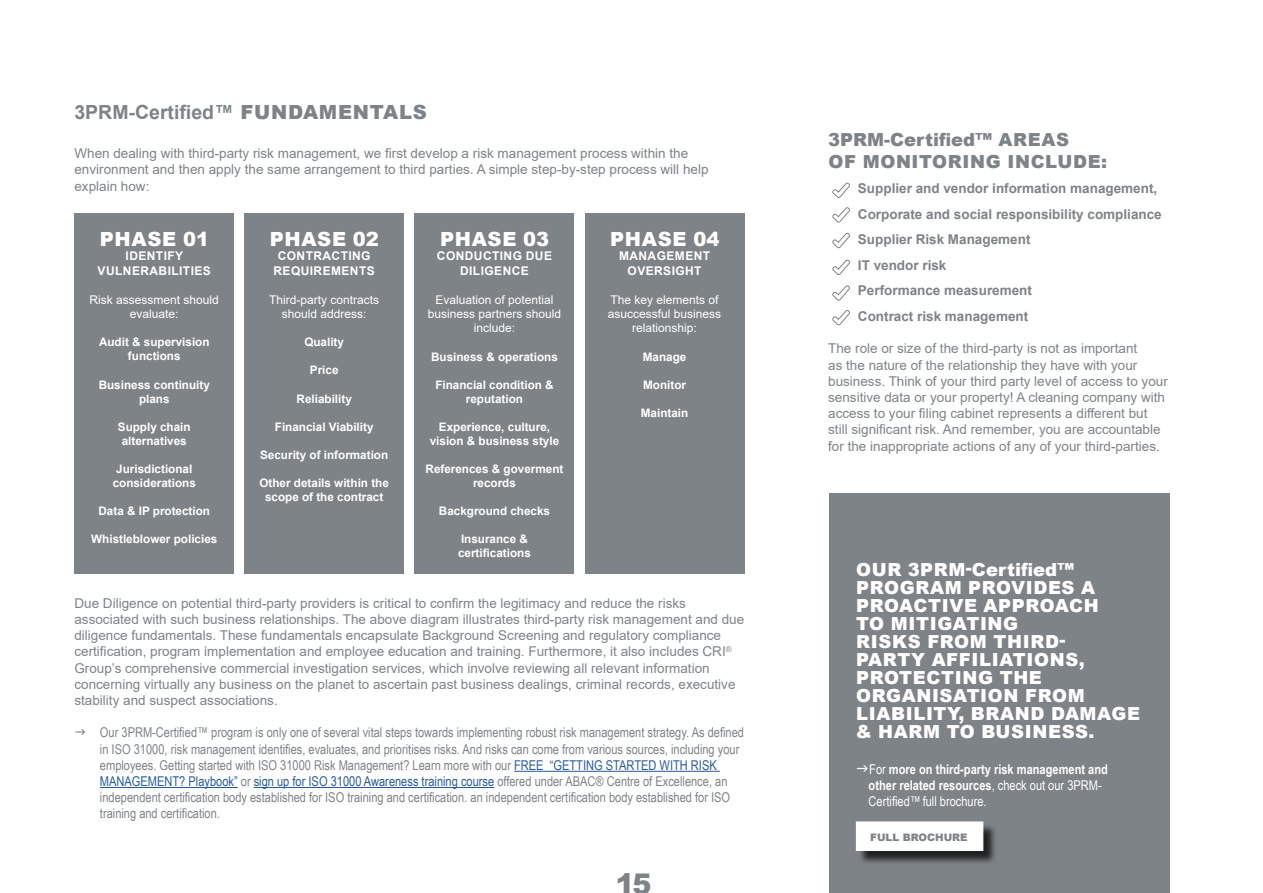
<style>
.page{position:relative;width:1263px;height:893px;background:#fff}
.page>*{position:absolute;margin:0;border:0;box-sizing:border-box;transform-origin:0 0}
.t1{font:900 28.5px "Arial";color:#7e8387}
.t2{font:900 19.5px "Arial";letter-spacing:.035em;color:#fff}
.t3{font:700 19.5px "Arial";color:#7e8387}
.t4{font:900 18px/18px "Arial";letter-spacing:.035em;color:#fff}
.t5{font:900 18px/21.6px "Arial";letter-spacing:.035em;color:#7e8387}
.t6{font:13.5px/16.2px "Arial";color:#7e8387}
.t7{font:13.5px/16.2px "Arial Narrow";color:#7e8387}
.t8{font:700 13.5px/25.5px "Arial";color:#7e8387}
.t9{font:700 13.5px/16.2px "Arial Narrow";color:#fff}
.t10{font:12px/14.4px "Arial";color:#fff;text-align:center}
.t11{font:700 12px/14.4px "Arial";letter-spacing:.035em;color:#fff;text-align:center}
.t12{font:700 11.7px/14.1px "Arial";color:#fff;text-align:center}
.t13{font:900 10.35px "Arial";color:#7e8387}
.s1{font-weight:900}
.s2{color:#275b9b}
.s3{font-weight:400}
</style>
<div class="page">
<div style="left:829px;top:493px;width:340px;height:400px;background:#7e8387"></div>
<div style="left:858px;top:823px;width:139px;height:42px;background:#000;opacity:.75"></div>
<div style="left:856px;top:821px;width:127px;height:30px;background:#fff;border:1px solid #fff"></div>
<div style="left:74px;top:214px;width:160px;height:360px;background:#7e8387"></div>
<div style="left:244px;top:214px;width:160px;height:360px;background:#7e8387"></div>
<div style="left:415px;top:214px;width:159px;height:360px;background:#7e8387"></div>
<div style="left:585px;top:214px;width:159px;height:360px;background:#7e8387"></div>
<hr style="left:514px;top:771px;width:206px;height:1px;background:#275b9b">
<hr style="left:100px;top:787px;width:138px;height:1px;background:#275b9b">
<hr style="left:254px;top:787px;width:240px;height:1px;background:#275b9b">
<svg style="left:832px;top:285px;width:18px;height:16px"></svg>
<svg style="left:832px;top:182px;width:18px;height:16px"></svg>
<svg style="left:832px;top:207px;width:18px;height:16px"></svg>
<svg style="left:832px;top:233px;width:18px;height:16px"></svg>
<svg style="left:832px;top:259px;width:18px;height:16px"></svg>
<svg style="left:832px;top:310px;width:18px;height:16px"></svg>
<h2 class="t3" style="left:74px;top:98px;width:354px">3PRM-Certified™ <span class="s1">FUNDAMENTALS</span></h2>
<p class="t6" style="left:74px;top:145px;width:636px">When dealing with third-party risk management, we first develop a risk management process within the environment and then apply the same arrangement to third parties. A simple step-by-step process will help explain how:</p>
<h2 class="t2" style="left:100px;top:225px;width:111px">PHASE 01</h2>
<p class="t11" style="left:98px;top:249px;width:115px">IDENTIFY<br>VULNERABILITIES</p>
<p class="t10" style="left:90px;top:292px;width:131px">Risk assessment should evaluate:</p>
<p class="t12" style="left:99px;top:335px;width:112px">Audit &amp; supervision functions</p>
<p class="t12" style="left:99px;top:377px;width:113px">Business continuity plans</p>
<p class="t12" style="left:118px;top:420px;width:74px">Supply chain alternatives</p>
<p class="t12" style="left:113px;top:462px;width:85px">Jurisdictional considerations</p>
<p class="t12" style="left:98px;top:504px;width:113px">Data &amp; IP protection</p>
<p class="t12" style="left:91px;top:532px;width:128px">Whistleblower policies</p>
<h2 class="t2" style="left:270px;top:225px;width:111px">PHASE 02</h2>
<p class="t11" style="left:273px;top:249px;width:103px">CONTRACTING<br>REQUIREMENTS</p>
<p class="t10" style="left:269px;top:292px;width:112px">Third-party contracts should address:</p>
<p class="t12" style="left:304px;top:335px;width:41px">Quality</p>
<p class="t12" style="left:310px;top:363px;width:30px">Price</p>
<p class="t12" style="left:297px;top:391px;width:57px">Reliability</p>
<p class="t12" style="left:275px;top:420px;width:100px">Financial Viability</p>
<p class="t12" style="left:260px;top:448px;width:130px">Security of information</p>
<p class="t12" style="left:259px;top:476px;width:131px">Other details within the scope of the contract</p>
<h2 class="t2" style="left:440px;top:225px;width:111px">PHASE 03</h2>
<p class="t11" style="left:437px;top:249px;width:117px">CONDUCTING DUE<br>DILIGENCE</p>
<p class="t10" style="left:428px;top:292px;width:135px">Evaluation of potential business partners should include:</p>
<p class="t12" style="left:431px;top:350px;width:128px">Business &amp; operations</p>
<p class="t12" style="left:435px;top:378px;width:120px">Financial condition &amp; reputation</p>
<p class="t12" style="left:430px;top:420px;width:131px">Experience, culture, vision &amp; business style</p>
<p class="t12" style="left:426px;top:462px;width:139px">References &amp; goverment records</p>
<p class="t12" style="left:439px;top:504px;width:113px">Background checks</p>
<p class="t12" style="left:458px;top:532px;width:74px;text-align:left">Insurance &amp; certifications</p>
<h2 class="t2" style="left:610px;top:225px;width:111px">PHASE 04</h2>
<p class="t11" style="left:619px;top:249px;width:93px">MANAGEMENT<br>OVERSIGHT</p>
<p class="t10" style="left:608px;top:292px;width:115px">The key elements of asuccessful business relationship:</p>
<p class="t12" style="left:643px;top:350px;width:45px">Manage</p>
<p class="t12" style="left:643px;top:378px;width:44px">Monitor</p>
<p class="t12" style="left:641px;top:406px;width:49px">Maintain</p>
<p class="t6" style="left:74px;top:595px;width:671px">Due Diligence on potential third-party providers is critical to confirm the legitimacy and reduce the risks associated with such business relationships. The above diagram illustrates third-party risk management and due diligence fundamentals. These fundamentals encapsulate Background Screening and regulatory compliance certification, program implementation and employee education and training. Furthermore, it also includes CRI<sup>® </sup>Group’s comprehensive commercial investigation services, which involve reviewing all relevant information concerning virtually any business on the planet to ascertain past business dealings, criminal records, executive stability and suspect associations.</p>
<p class="t7" style="left:100px;top:724px;width:646px">Our 3PRM-Certified™ program is only one of several vital steps towards implementing robust risk management strategy. As defined in ISO 31000, risk management identifies, evaluates, and prioritises risks. And risks can come from various sources, including your employees. Getting started with ISO 31000 Risk Management? Learn more with our <span class="s2">FREE “GETTING STARTED WITH RISK MANAGEMENT? Playbook”</span> or <span class="s2">sign up for ISO 31000 Awareness training course</span> offered under ABAC® Centre of Excellence, an independent certification body established for ISO training and certification. an independent certification body established for ISO training and certification.</p>
<h1 class="t1" style="left:617px;top:863px;width:36px">15</h1>
<h3 class="t5" style="left:828px;top:129px;width:280px">3PRM-Certified™ AREAS<br>OF MONITORING INCLUDE:</h3>
<p class="t8" style="left:858px;top:176px;width:305px">Supplier and vendor information management,<br>Corporate and social responsibility compliance<br>Supplier Risk Management<br>IT vendor risk<br>Performance measurement<br>Contract risk management</p>
<p class="t6" style="left:828px;top:340px;width:341px">The role or size of the third-party is not as important<br>as the nature of the relationship they have with your business. Think of your third party level of access to your sensitive data or your property! A cleaning company with access to your filing cabinet represents a different but still significant risk. And remember, you are accountable for the inappropriate actions of any of your third-parties.</p>
<h3 class="t4" style="left:856px;top:560px;width:286px">OUR 3PRM-Certified™<br>PROGRAM PROVIDES A<br>PROACTIVE APPROACH<br>TO MITIGATING<br>RISKS FROM THIRD-<br>PARTY AFFILIATIONS,<br>PROTECTING THE<br>ORGANISATION FROM<br>LIABILITY, BRAND DAMAGE &amp; HARM TO BUSINESS.</h3>
<p class="t9" style="left:869px;top:760px;width:241px"><span class="s3">For</span> more on third-party risk management and other related resources<span class="s3">, check out our 3PRM-<br>Certified™full brochure.</span></p>
<p class="t13" style="left:870px;top:829px;width:99px">FULL BROCHURE</p>
</div>
